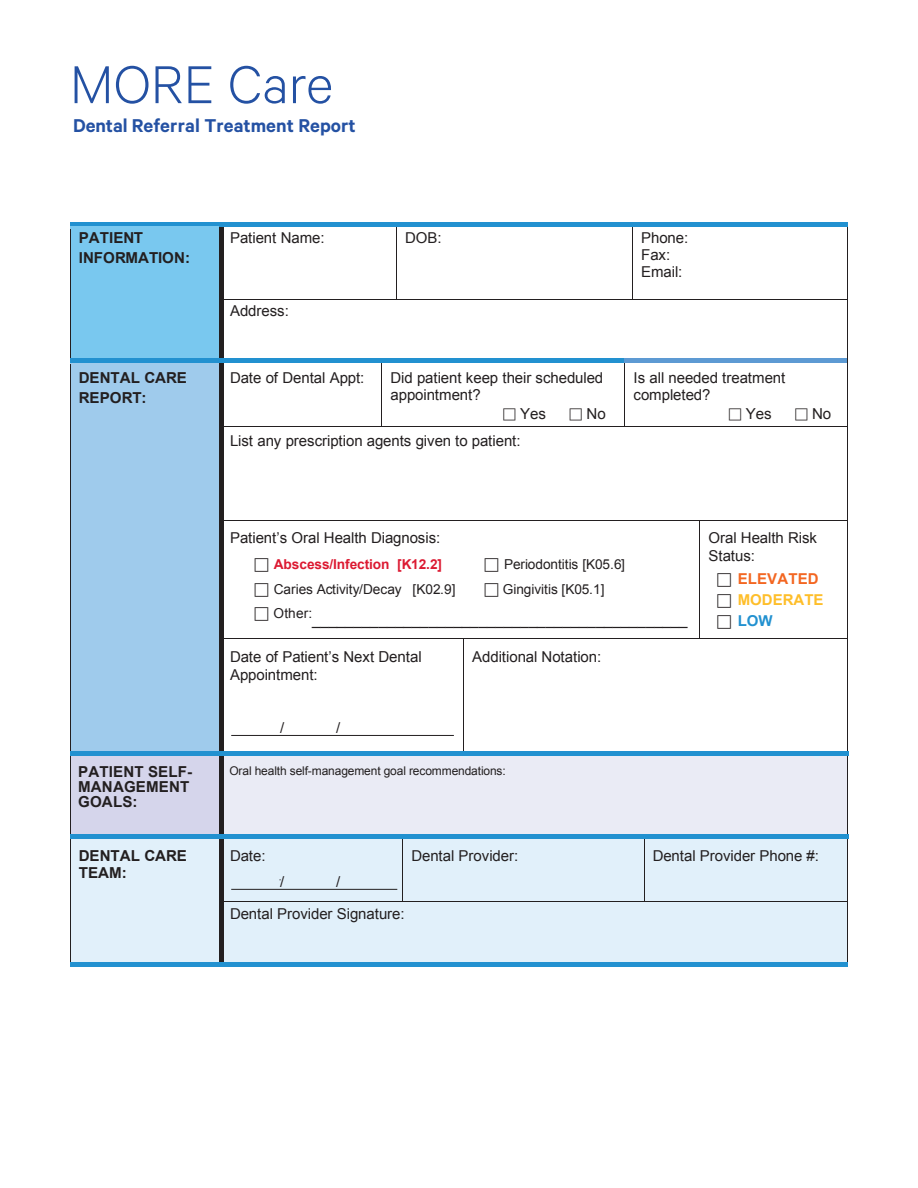
<style>
.page{position:relative;width:918px;height:1188px;background:#fff}
.page>*{position:absolute;margin:0;border:0;box-sizing:border-box;transform-origin:0 0}
.t1{font:300 60px "Calibre";color:#2451a3}
.t2{font:600 20.85px "Calibre";color:#2451a3}
.t3{font:700 15.15px/19.8px "Arial";letter-spacing:.005em;color:#231f20}
.t4{font:15.15px "Arial";color:#231f20}
.t5{font:15px/17.1px "Arial";letter-spacing:-.01em;color:#231f20}
.t6{font:700 15px "Arial";letter-spacing:.01em;color:#f36621}
.t7{font:700 15px "Arial";color:#febe2a}
.t8{font:700 15px "Arial";color:#2291d0}
.t9{font:13.65px "Arial";letter-spacing:-.005em;color:#231f20}
.t10{font:700 13.65px "Arial";letter-spacing:-.005em;color:#dc1a32}
.t11{font:12px "Arial";letter-spacing:-.01em;color:#231f20}
.s1{font-size:15.15px}
</style>
<div class="page">
<div style="left:70px;top:753px;width:151px;height:84px;background:#d5d5eb"></div>
<div style="left:222px;top:755px;width:626px;height:82px;background:#eaebf5"></div>
<div style="left:71px;top:227px;width:148px;height:131px;background:#79c8ef"></div>
<hr style="left:71px;top:222px;width:148px;height:4px;background:#2291d0">
<hr style="left:71px;top:226px;width:148px;height:3px;background:#79c8ef">
<svg style="left:219px;top:222px;width:5px;height:7px"></svg>
<hr style="left:224px;top:222px;width:172px;height:4px;background:#2291d0">
<svg style="left:396px;top:222px;width:4px;height:7px"></svg>
<hr style="left:400px;top:222px;width:232px;height:4px;background:#2291d0">
<svg style="left:632px;top:222px;width:4px;height:7px"></svg>
<hr style="left:636px;top:222px;width:211px;height:4px;background:#2291d0">
<hr style="left:70px;top:229px;width:1px;height:70px;background:#231f20">
<div style="left:219px;top:229px;width:5px;height:70px;background:#231f20"></div>
<hr style="left:396px;top:229px;width:1px;height:70px;background:#231f20">
<hr style="left:632px;top:229px;width:1px;height:70px;background:#231f20">
<hr style="left:847px;top:229px;width:1px;height:70px;background:#231f20">
<svg style="left:219px;top:299px;width:5px;height:3px"></svg>
<hr style="left:224px;top:299px;width:172px;height:1px;background:#231f20">
<hr style="left:397px;top:299px;width:235px;height:1px;background:#231f20">
<hr style="left:633px;top:299px;width:214px;height:1px;background:#231f20">
<hr style="left:70px;top:302px;width:1px;height:56px;background:#231f20">
<div style="left:219px;top:302px;width:5px;height:56px;background:#231f20"></div>
<hr style="left:847px;top:302px;width:1px;height:56px;background:#231f20">
<div style="left:71px;top:363px;width:148px;height:388px;background:#9fcbec"></div>
<hr style="left:71px;top:362px;width:148px;height:3px;background:#9fcbec">
<hr style="left:224px;top:358px;width:158px;height:4px;background:#2291d0">
<svg style="left:382px;top:358px;width:4px;height:5px"></svg>
<hr style="left:386px;top:358px;width:239px;height:4px;background:#2291d0">
<svg style="left:625px;top:358px;width:4px;height:5px"></svg>
<hr style="left:629px;top:358px;width:218px;height:4px;background:#5d9ad3">
<hr style="left:70px;top:365px;width:1px;height:61px;background:#231f20">
<div style="left:219px;top:361px;width:5px;height:65px;background:#231f20"></div>
<hr style="left:382px;top:365px;width:1px;height:61px;background:#231f20">
<hr style="left:625px;top:365px;width:1px;height:61px;background:#231f20">
<hr style="left:847px;top:365px;width:1px;height:61px;background:#231f20">
<svg style="left:219px;top:426px;width:5px;height:3px"></svg>
<hr style="left:224px;top:426px;width:158px;height:1px;background:#231f20">
<hr style="left:382px;top:426px;width:243px;height:1px;background:#231f20">
<hr style="left:625px;top:426px;width:222px;height:1px;background:#231f20">
<hr style="left:70px;top:429px;width:1px;height:83px;background:#231f20">
<div style="left:219px;top:429px;width:5px;height:92px;background:#231f20"></div>
<hr style="left:847px;top:429px;width:1px;height:92px;background:#231f20">
<hr style="left:224px;top:521px;width:475px;height:1px;background:#231f20">
<hr style="left:700px;top:521px;width:147px;height:1px;background:#231f20">
<hr style="left:70px;top:514px;width:1px;height:109px;background:#231f20">
<div style="left:219px;top:523px;width:5px;height:115px;background:#231f20"></div>
<hr style="left:699px;top:523px;width:1px;height:115px;background:#231f20">
<hr style="left:847px;top:523px;width:1px;height:115px;background:#231f20">
<svg style="left:219px;top:638px;width:5px;height:3px"></svg>
<hr style="left:224px;top:638px;width:475px;height:1px;background:#231f20">
<hr style="left:700px;top:638px;width:147px;height:1px;background:#231f20">
<hr style="left:70px;top:626px;width:1px;height:54px;background:#231f20">
<div style="left:219px;top:641px;width:5px;height:48px;background:#231f20"></div>
<hr style="left:847px;top:641px;width:1px;height:34px;background:#231f20">
<svg style="left:219px;top:689px;width:5px;height:3px"></svg>
<hr style="left:70px;top:683px;width:1px;height:68px;background:#231f20">
<div style="left:219px;top:692px;width:5px;height:59px;background:#231f20"></div>
<hr style="left:463px;top:641px;width:1px;height:110px;background:#231f20">
<hr style="left:847px;top:678px;width:1px;height:73px;background:#231f20">
<div style="left:71px;top:837px;width:148px;height:125px;background:#e1f0fa"></div>
<div style="left:224px;top:837px;width:178px;height:65px;background:#e1f0fa"></div>
<div style="left:403px;top:836px;width:241px;height:66px;background:#e1f0fa"></div>
<div style="left:644px;top:836px;width:203px;height:66px;background:#e1f0fa"></div>
<hr style="left:70px;top:758px;width:1px;height:144px;background:#231f20">
<div style="left:219px;top:751px;width:5px;height:151px;background:#231f20"></div>
<hr style="left:402px;top:836px;width:1px;height:66px;background:#231f20">
<hr style="left:644px;top:838px;width:1px;height:64px;background:#231f20">
<hr style="left:847px;top:758px;width:1px;height:144px;background:#231f20">
<div style="left:224px;top:902px;width:623px;height:60px;background:#e1f0fa"></div>
<hr style="left:224px;top:902px;width:178px;height:1px;background:#231f20">
<hr style="left:70px;top:904px;width:1px;height:58px;background:#231f20">
<div style="left:70px;top:962px;width:149px;height:5px;background:#2291d0"></div>
<div style="left:219px;top:904px;width:5px;height:58px;background:#231f20"></div>
<svg style="left:219px;top:962px;width:5px;height:5px"></svg>
<div style="left:224px;top:962px;width:623px;height:5px;background:#2291d0"></div>
<hr style="left:847px;top:904px;width:1px;height:58px;background:#231f20">
<hr style="left:71px;top:358px;width:163px;height:4px;background:#2291d0">
<hr style="left:231px;top:889px;width:166px;height:1px;background:#231f20">
<hr style="left:231px;top:735px;width:223px;height:1px;background:#231f20">
<div style="left:70px;top:751px;width:778px;height:5px;background:#2291d0"></div>
<hr style="left:70px;top:835px;width:778px;height:4px;background:#2291d0">
<h1 class="t1" style="left:70px;top:50px;width:265px">MORE Care</h1>
<h2 class="t2" style="left:73px;top:113px;width:284px">Dental Referral Treatment Report</h2>
<p class="t3" style="left:79px;top:228px;width:113px">PATIENT<br>INFORMATION:</p>
<p class="t5" style="left:230px;top:229px;width:96px">Patient Name:</p>
<p class="t5" style="left:405px;top:229px;width:38px">DOB:</p>
<p class="t5" style="left:641px;top:229px;width:49px">Phone:<br>Fax:<br>Email:</p>
<p class="t5" style="left:230px;top:303px;width:60px">Address:</p>
<p class="t3" style="left:79px;top:369px;width:110px">DENTAL CARE<br>REPORT:</p>
<p class="t5" style="left:230px;top:370px;width:136px">Date of Dental Appt:</p>
<p class="t5" style="left:391px;top:370px;width:214px">Did patient keep their scheduled appointment?</p>
<p class="t4" style="left:520px;top:404px;width:27px">Yes</p>
<p class="t4" style="left:587px;top:404px;width:21px">No</p>
<p class="t4" style="left:746px;top:404px;width:27px">Yes</p>
<p class="t4" style="left:812px;top:404px;width:21px">No</p>
<p class="t5" style="left:634px;top:370px;width:153px">Is all needed treatment completed?</p>
<p class="t5" style="left:230px;top:432px;width:292px">List any prescription agents given to patient:</p>
<p class="t5" style="left:230px;top:530px;width:212px">Patient’s Oral Health Diagnosis:</p>
<p class="t10" style="left:274px;top:556px;width:170px">Abscess/Infection [K12.2]</p>
<p class="t9" style="left:504px;top:556px;width:122px">Periodontitis [K05.6]</p>
<p class="t9" style="left:274px;top:580px;width:183px">Caries Activity/Decay [K02.9]</p>
<p class="t9" style="left:503px;top:580px;width:103px">Gingivitis [K05.1]</p>
<p class="t9" style="left:274px;top:604px;width:40px">Other:</p>
<p class="t4" style="left:312px;top:610px;width:377px">_____________________________________________</p>
<p class="t5" style="left:230px;top:649px;width:193px">Date of Patient’s Next <span class="s1">Dental<br></span>Appointment:</p>
<p class="t5" style="left:472px;top:649px;width:130px">Additional Notation:</p>
<p class="t4" style="left:280px;top:718px;width:6px">/</p>
<p class="t4" style="left:336px;top:718px;width:6px">/</p>
<p class="t3" style="left:78px;top:765px;width:116px;line-height:15px">PATIENT SELF-<br>MANAGEMENT<br>GOALS:</p>
<p class="t11" style="left:229px;top:763px;width:278px">Oral health self-management goal recommendations:</p>
<p class="t5" style="left:708px;top:530px;width:110px">Oral Health Risk<br>Status:</p>
<p class="t6" style="left:738px;top:569px;width:82px">ELEVATED</p>
<p class="t7" style="left:738px;top:590px;width:87px">MODERATE</p>
<p class="t8" style="left:738px;top:611px;width:36px">LOW</p>
<p class="t3" style="left:79px;top:847px;width:110px;line-height:17.2px">DENTAL CARE<br>TEAM:</p>
<p class="t5" style="left:230px;top:847px;width:37px">Date:</p>
<p class="t4" style="left:280px;top:872px;width:6px">/</p>
<p class="t4" style="left:336px;top:872px;width:6px">/</p>
<p class="t5" style="left:230px;top:905px;width:176px">Dental Provider Signature:</p>
<p class="t5" style="left:411px;top:847px;width:108px">Dental Provider:</p>
<p class="t5" style="left:653px;top:847px;width:168px">Dental Provider Phone #:</p>
</div>
